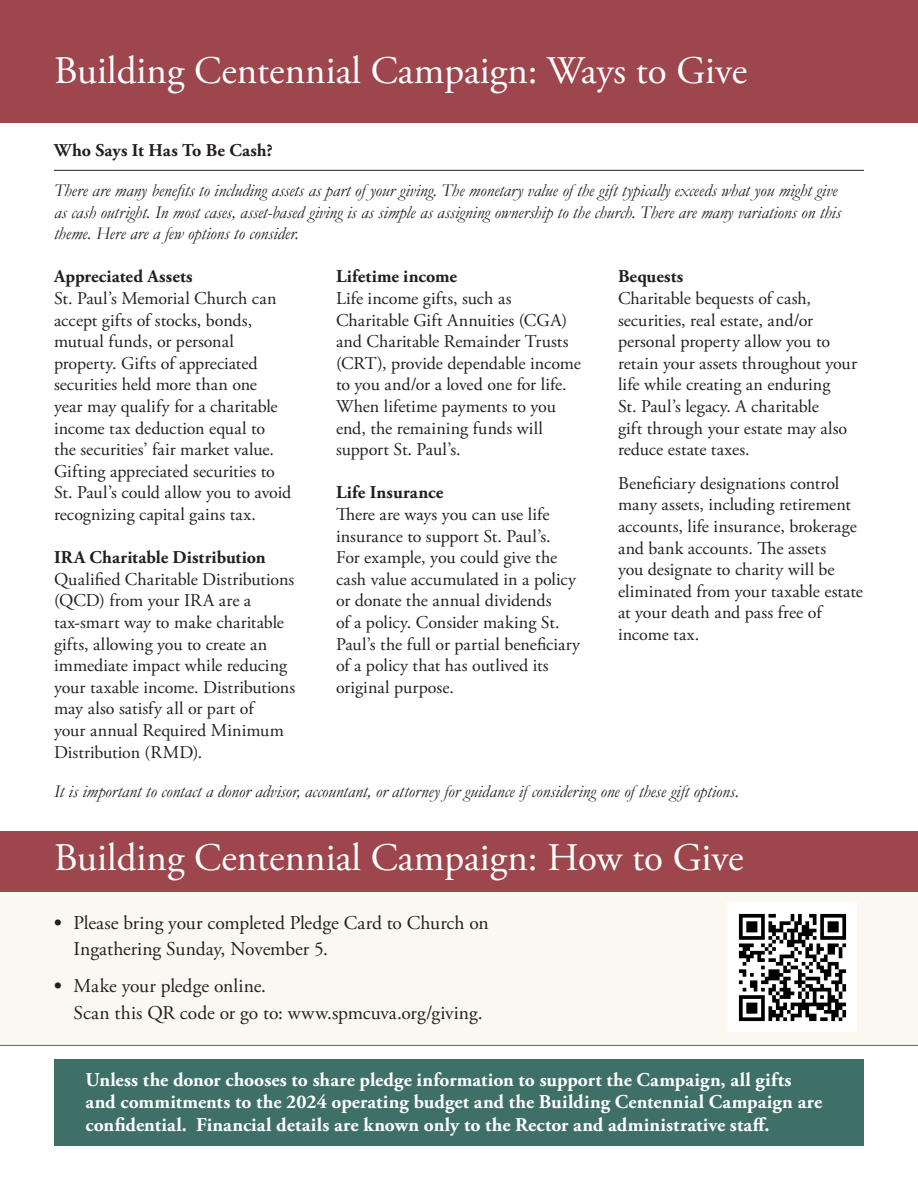
<style>
.page{position:relative;width:918px;height:1188px;background:#fff}
.page>*{position:absolute;margin:0;border:0;box-sizing:border-box;transform-origin:0 0}
.t1{font:39px "Adobe Garamond Pro";color:#fff}
.t2{font:700 19.5px/22.5px "Adobe Garamond Pro";letter-spacing:.005em;color:#fff}
.t3{font:19.5px/25.5px "Adobe Garamond Pro";color:#231f20}
.t4{font:18px/21.6px "Adobe Garamond Pro";color:#231f20}
.t5{font:italic 18px/21.6px "Garamond";letter-spacing:-.005em;color:#231f20}
.t6{font:700 18px "Adobe Garamond Pro";letter-spacing:.01em;color:#231f20}
.s1{font-weight:700}
</style>
<div class="page">
<div style="left:0;top:892px;width:918px;height:154px;background:#faf8f0"></div>
<hr style="left:54px;top:170px;width:810px;height:1px;background:#231f20">
<div style="left:0;top:0;width:918px;height:122px;background:#9e464d"></div>
<div style="left:0;top:832px;width:918px;height:60px;background:#9e464d"></div>
<img style="left:728px;top:903px;width:129px;height:129px">
<div style="left:54px;top:1059px;width:810px;height:87px;background:#3e7067"></div>
<h1 class="t1" style="left:54px;top:47px;width:695px">Building Centennial Campaign: Ways to Give</h1>
<p class="t6" style="left:54px;top:140px;width:220px">Who Says It Has To Be Cash?</p>
<p class="t5" style="left:54px;top:179px;width:788px">There are many benefits to including assets as part of your giving. The monetary value of the gift typically exceeds what you might give as cash outright. In most cases, asset-based giving is as simple as assigning ownership to the church. There are many variations on this theme. Here are a few options to consider.</p>
<p class="t6" style="left:54px;top:266px;width:140px">Appreciated Assets</p>
<p class="t4" style="left:54px;top:288px;width:239px">St. Paul’s Memorial Church can accept gifts of stocks, bonds, mutual funds, or personal property. Gifts of appreciated securities held more than one<br>year may qualify for a charitable income tax deduction equal to the securities’ fair market value.<br>Gifting appreciated securities to<br>St. Paul’s could allow you to avoid recognizing capital gains tax.</p>
<p class="t6" style="left:54px;top:547px;width:213px">IRA Charitable Distribution</p>
<p class="t4" style="left:54px;top:569px;width:243px">Qualified Charitable Distributions (QCD) from your IRA are a tax-smart way to make charitable gifts, allowing you to create an immediate impact while reducing your taxable income. Distributions may also satisfy all or part of<br>your annual Required Minimum<br>Distribution (RMD).</p>
<p class="t6" style="left:336px;top:266px;width:123px">Lifetime income</p>
<p class="t4" style="left:336px;top:288px;width:246px">Life income gifts, such as<br>Charitable Gift Annuities (CGA) and Charitable Remainder Trusts (CRT), provide dependable income to you and/or a loved one for life.<br>When lifetime payments to you end, the remaining funds will support St. Paul’s.</p>
<p class="t6" style="left:336px;top:482px;width:109px">Life Insurance</p>
<p class="t4" style="left:336px;top:504px;width:246px">There are ways you can use life insurance to support St. Paul’s.<br>For example, you could give the cash value accumulated in a policy or donate the annual dividends<br>of a policy. Consider making St.<br>Paul’s the full or partial beneficiary of a policy that has outlived its original purpose.</p>
<p class="t6" style="left:618px;top:266px;width:67px">Bequests</p>
<p class="t4" style="left:618px;top:288px;width:241px">Charitable bequests of cash, securities, real estate, and/or personal property allow you to retain your assets throughout your life while creating an enduring<br>St. Paul’s legacy. A charitable<br>gift through your estate may also reduce estate taxes.</p>
<p class="t4" style="left:618px;top:473px;width:246px">Beneficiary designations control many assets, including retirement accounts, life insurance, brokerage and bank accounts. The assets<br>you designate to charity will be eliminated from your taxable estate at your death and pass free of income tax.</p>
<p class="t5" style="left:54px;top:781px;width:687px">It is important to contact a donor advisor, accountant, or attorney for guidance if considering one of these gift options.</p>
<h1 class="t1" style="left:54px;top:834px;width:691px">Building Centennial Campaign: How to Give</h1>
<p class="t3" style="left:74px;top:911px;width:417px;text-indent:-20px"><span class="s1">•</span> Please bring your completed Pledge Card to Church on<br>Ingathering Sunday, November 5.</p>
<p class="t3" style="left:74px;top:973px;width:411px;line-height:27px;text-indent:-20px"><span class="s1">•</span> Make your pledge online.<br>Scan this QR code or go to: www.spmcuva.org/giving.</p>
<p class="t2" style="left:86px;top:1068px;width:738px">Unless the donor chooses to share pledge information to support the Campaign, all gifts and commitments to the 2024 operating budget and the Building Centennial Campaign are confidential. Financial details are known only to the Rector and administrative staff.</p>
</div>
